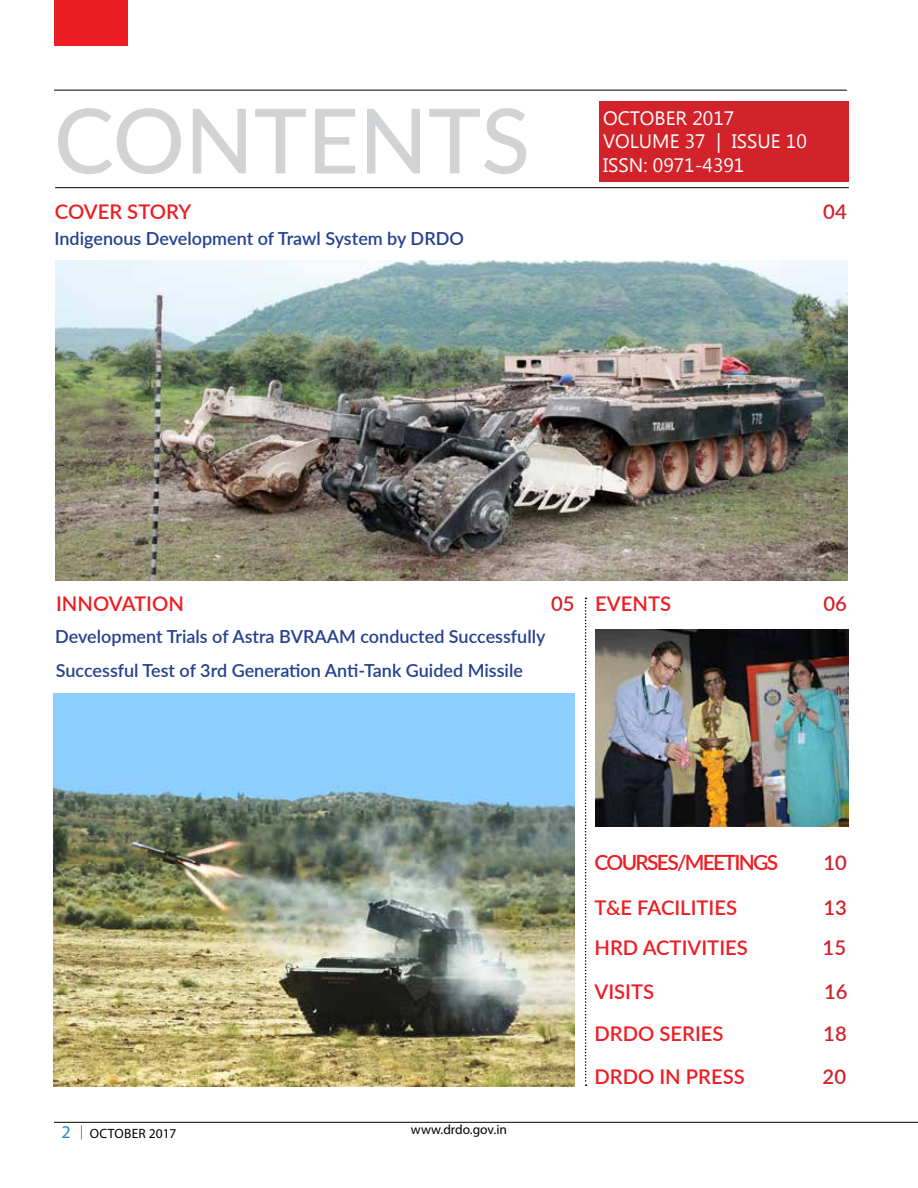
<style>
.page{position:relative;width:918px;height:1188px;background:#fff}
.page>*{position:absolute;margin:0;border:0;box-sizing:border-box;transform-origin:0 0}
.t1{font:500 90px "Lato";color:#d1d3d4}
.t2{font:600 21px "Lato";letter-spacing:-.08em;color:#ed1d24}
.t3{font:600 20.25px/42.6px "Lato";color:#ed1d24}
.t4{font:600 20.25px/42.6px "Lato";color:#d2232a}
.t5{font:19.35px/23.2px "Lao UI";color:#fff}
.t6{font:600 18px "Lato";color:#25408f}
.t7{font:13.5px "Myriad Pro";color:#000}
.s1{font-size:18px;color:#248bcb}
</style>
<div class="page">
<hr style="left:54px;top:90px;width:793px;height:1px;background:#000">
<div style="left:54px;top:0;width:74px;height:46px;background:#ed1d24"></div>
<hr style="left:54px;top:1122px;width:864px;height:1px;background:#000">
<svg style="left:81px;top:1125px;width:1px;height:15px"></svg>
<svg style="left:585px;top:598px;width:2px;height:488px"></svg>
<div style="left:599px;top:101px;width:250px;height:81px;background:#d2232a"></div>
<hr style="left:55px;top:187px;width:794px;height:1px;background:#000">
<img style="left:56px;top:260px;width:791px;height:320px">
<img style="left:54px;top:693px;width:520px;height:394px">
<img style="left:596px;top:630px;width:252px;height:196px">
<h1 class="t1" style="left:54px;top:76px;width:478px">CONTENTS</h1>
<p class="t3" style="left:55px;top:190px;width:138px">Cover story</p>
<p class="t6" style="left:55px;top:226px;width:409px">Indigenous Development of Trawl System by DRDO</p>
<p class="t5" style="left:603px;top:106px;width:205px">OCTOBER 2017<br>VOLUME 37 | ISSUE 10<br>ISSN: 0971-4391</p>
<p class="t4" style="left:823px;top:190px;width:25px">04</p>
<p class="t3" style="left:56px;top:581px;width:65px">Innovati</p>
<p class="t3" style="left:152px;top:581px;width:33px">on</p>
<p class="t4" style="left:551px;top:581px;width:25px">05</p>
<p class="t6" style="left:55px;top:623px;width:492px">Development Trials of Astra BVRAAM conducted Successfully</p>
<p class="t6" style="left:56px;top:658px;width:469px">Successful Test of 3rd Generation Anti-Tank Guided Missile</p>
<p class="t3" style="left:595px;top:581px;width:65px">Events</p>
<p class="t4" style="left:823px;top:581px;width:25px">06</p>
<p class="t7" style="left:62px;top:1125px;width:71px"><span class="s1">2</span> october</p>
<p class="t7" style="left:411px;top:1121px;width:98px">www.drdo.gov.in</p>
<p class="t7" style="left:149px;top:1125px;width:29px">2017</p>
<p class="t2" style="left:595px;top:848px;width:183px">Courses/Meeti ngs</p>
<p class="t4" style="left:823px;top:840px;width:25px">10</p>
<p class="t3" style="left:595px;top:885px;width:142px">T&amp;E Faci liti es</p>
<p class="t4" style="left:823px;top:885px;width:25px">13</p>
<p class="t3" style="left:595px;top:926px;width:73px">HRD Activiti</p>
<p class="t3" style="left:725px;top:926px;width:22px">es</p>
<p class="t4" style="left:823px;top:926px;width:25px">15</p>
<p class="t3" style="left:595px;top:969px;width:61px">VISITS</p>
<p class="t4" style="left:824px;top:969px;width:25px">16</p>
<p class="t3" style="left:595px;top:1012px;width:152px">DRDO SERIES<br>DRDO IN PRESS</p>
<p class="t4" style="left:823px;top:1012px;width:26px">18<br>20</p>
</div>
